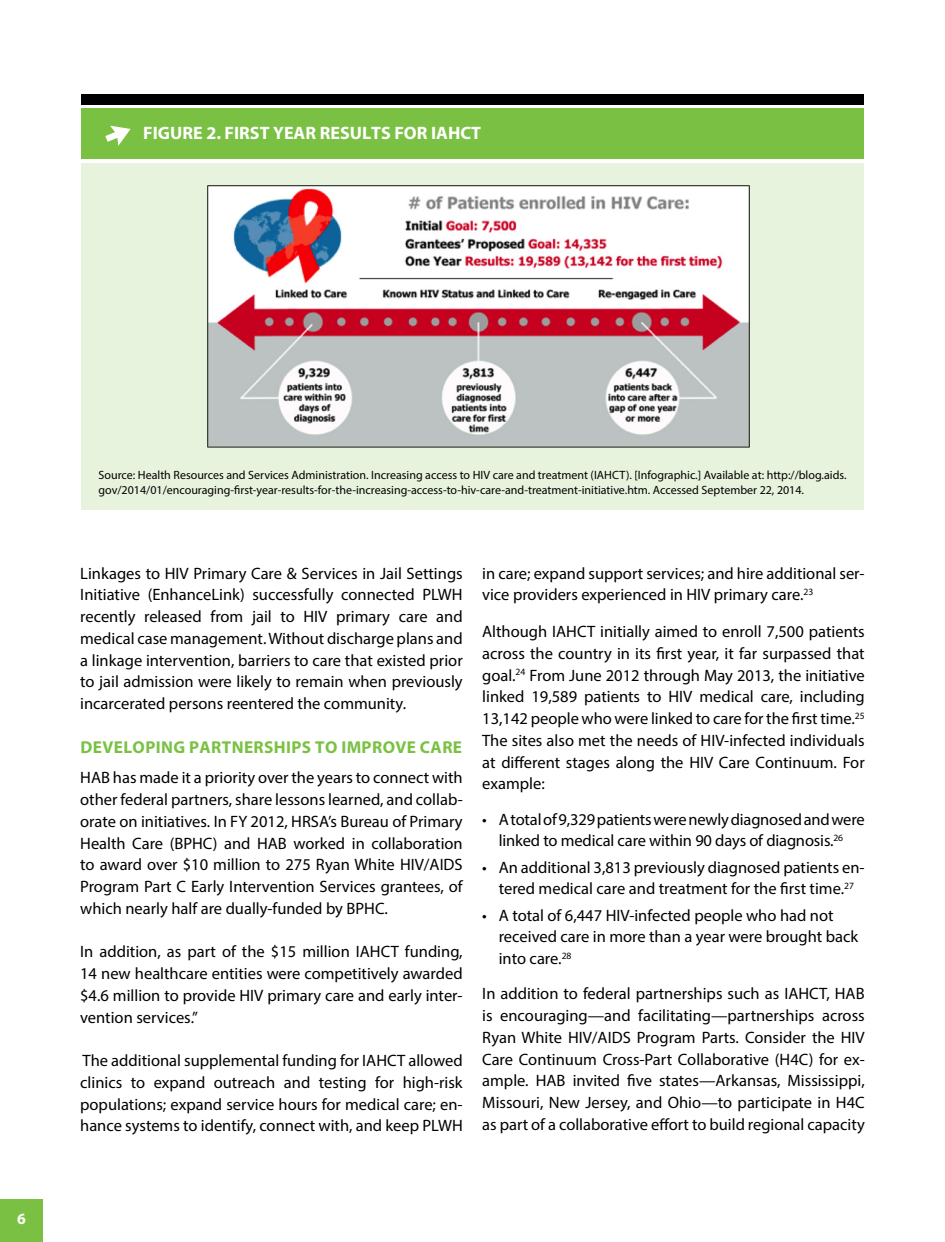
<style>
.page{position:relative;width:945px;height:1242px;background:#fff}
.page>*{position:absolute;margin:0;border:0;box-sizing:border-box;transform-origin:0 0}
.t1{font:700 18px "Myriad Pro";color:#fff}
.t2{font:700 17.25px "Myriad Pro";letter-spacing:.025em;color:#7ac143}
.t3{font:16.5px/21.8px "Myriad Pro";color:#000;text-align:justify}
.t4{font:700 15.75px "Myriad Pro";color:#fff}
.t5{font:12px/15px "Myriad Pro";color:#000}
</style>
<div class="page">
<div style="left:0;top:1200px;width:42px;height:42px;background:#7ac143"></div>
<div style="left:81px;top:163px;width:783px;height:346px;background:#e8f3de"></div>
<img style="left:208px;top:186px;width:542px;height:262px">
<div style="left:81px;top:108px;width:783px;height:50px;background:#7ac143"></div>
<svg style="left:105px;top:125px;width:26px;height:21px"></svg>
<div style="left:81px;top:94px;width:783px;height:11px;background:#000"></div>
<h1 class="t1" style="left:143px;top:122px;width:339px">FIGURE 2. FIRST YEAR RESULTS FOR IAHCT</h1>
<p class="t4" style="left:17px;top:1208px;width:10px">6</p>
<p class="t5" style="left:99px;top:467px;width:749px">Source: Health Resources and Services Administration. Increasing access to HIV care and treatment (IAHCT). [Infographic.] Available at: http://blog.aids. gov/2014/01/encouraging-first-year-results-for-the-increasing-access-to-hiv-care-and-treatment-initiative.htm. Accessed September 22, 2014.</p>
<p class="t3" style="left:80px;top:562px;width:384px">Linkages to HIV Primary Care &amp; Services in Jail Settings Initiative (EnhanceLink) successfully connected PLWH recently released from jail to HIV primary care and medical case management. Without discharge plans and a linkage intervention, barriers to care that existed prior to jail admission were likely to remain when previously incarcerated persons reentered the community.</p>
<h2 class="t2" style="left:80px;top:736px;width:383px">DEVELOPING PARTNERSHIPS TO IMPROVE CARE</h2>
<p class="t3" style="left:80px;top:767px;width:385px">HAB has made it a priority over the years to connect with other federal partners, share lessons learned, and collab&shy;orate on initiatives. In Fy 2012, HRSA’s Bureau of Primary Health Care (BPHC) and HAB worked in collaboration to award over $10 million to 275 Ryan White HIV/AIDS Program Part C Early Intervention Services grantees, of which nearly half are dually-funded by BPHC.</p>
<p class="t3" style="left:80px;top:941px;width:384px">In addition, as part of the $15 million IAHCT funding, 14 new healthcare entities were competitively awarded $4.6 million to provide HIV primary care and early inter&shy;vention services.”</p>
<p class="t3" style="left:80px;top:1049px;width:384px">The additional supplemental funding for IAHCT allowed clinics to expand outreach and testing for high-risk populations; expand service hours for medical care; en&shy;hance systems to identify, connect with, and keep PLWH</p>
<p class="t3" style="left:482px;top:562px;width:384px">in care; expand support services; and hire additional ser&shy;vice providers experienced in HIV primary care.<sup>23</sup></p>
<p class="t3" style="left:482px;top:620px;width:384px">Although IAHCT initially aimed to enroll 7,500 patients across the country in its first year, it far surpassed that goal.<sup>24</sup> from June 2012 through May 2013, the initiative linked 19,589 patients to HIV medical care, including 13,142 people who were linked to care for the first time.<sup>25<br></sup>The sites also met the needs of HIV-infected individuals at different stages along the HIV Care Continuum. For example:</p>
<p class="t3" style="left:482px;top:808px;width:384px;text-align:center">• A total of 9,329 patients were newly diagnosed and were linked to medical care within 90 days of diagnosis.<sup>26</sup></p>
<p class="t3" style="left:482px;top:856px;width:384px;text-align:center">• An additional 3,813 previously diagnosed patients en&shy;tered medical care and treatment for the first time.<sup>27</sup></p>
<p class="t3" style="left:499px;top:904px;width:361px;text-align:left;text-indent:-16px">• A total of 6,447 HIV-infected people who had not received care in more than a year were brought back into care.<sup>28</sup></p>
<p class="t3" style="left:482px;top:983px;width:384px">In addition to federal partnerships such as IAHCT, HAB is encouraging—and facilitating—partnerships across Ryan White HIV/AIDS Program Parts. Consider the HIV Care Continuum Cross-Part Collaborative (H4C) for ex&shy;ample. HAB invited five states—Arkansas, Mississippi, Missouri, new Jersey, and ohio—to participate in H4C as part of a collaborative effort to build regional capacity</p>
</div>
